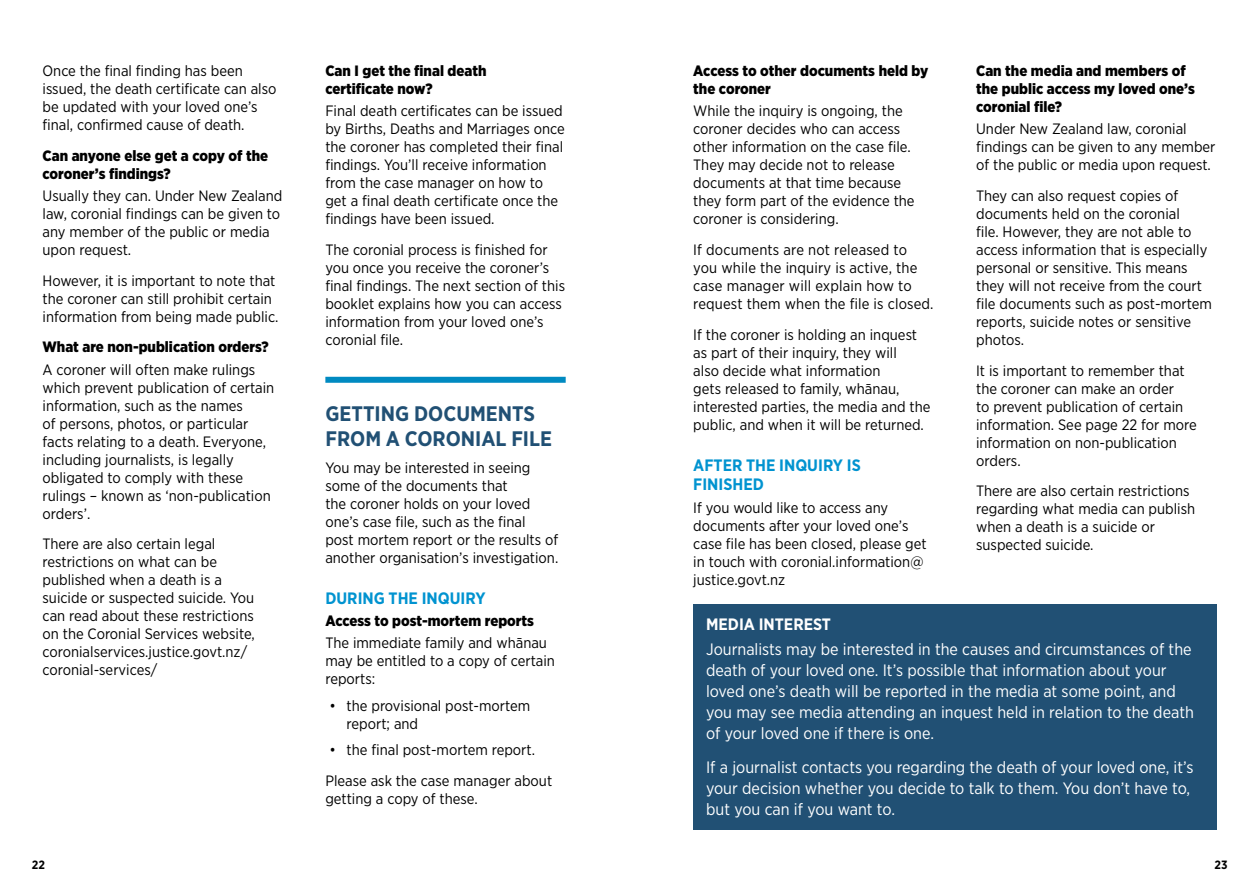
<style>
.page{position:relative;width:1259px;height:893px;background:#fff}
.page>*{position:absolute;margin:0;border:0;box-sizing:border-box;transform-origin:0 0}
.t1{font:700 21px/25.2px "Gotham Narrow";color:#215074}
.t2{font:16.5px/21px "Gotham Narrow";color:#fff}
.t3{font:700 16.5px/19.8px "Gotham Narrow";color:#0093d0}
.t4{font:700 16.5px "Gotham Narrow";color:#fff}
.t5{font:15px/18px "Gotham Narrow";color:#000}
.t6{font:900 15px/18px "Gotham Narrow";color:#000}
.t7{font:700 12px "Gotham Narrow";color:#000}
</style>
<div class="page">
<div style="left:325px;top:377px;width:241px;height:6px;background:#008ac1"></div>
<div style="left:693px;top:604px;width:523px;height:225px;background:#215074"></div>
<p class="t5" style="left:43px;top:61px;width:235px">Once the final finding has been issued, the death certificate can also be updated with your loved one’s final, confirmed cause of death.</p>
<p class="t6" style="left:43px;top:146px;width:227px">Can anyone else get a copy of the coroner’s findings?</p>
<p class="t5" style="left:43px;top:186px;width:241px">Usually they can. Under New Zealand law, coronial findings can be given to any member of the public or media upon request.</p>
<p class="t5" style="left:43px;top:271px;width:238px">However, it is important to note that the coroner can still prohibit certain information from being made public.</p>
<p class="t6" style="left:43px;top:338px;width:228px">What are non-publication orders?</p>
<p class="t5" style="left:43px;top:360px;width:233px">A coroner will often make rulings which prevent publication of certain information, such as the names<br>of persons, photos, or particular facts relating to a death. Everyone, including journalists, is legally obligated to comply with these rulings – known as ‘non-publication orders’.</p>
<p class="t5" style="left:43px;top:535px;width:214px">There are also certain legal restrictions on what can be published when a death is a suicide or suspected suicide. You can read about these restrictions on the Coronial Services website, coronialservices.justice.govt.nz/ coronial-services/</p>
<p class="t6" style="left:325px;top:61px;width:163px">Can I get the final death certificate now?</p>
<p class="t5" style="left:325px;top:101px;width:241px">Final death certificates can be issued by Births, Deaths and Marriages once the coroner has completed their final findings. You’ll receive information from the case manager on how to get a final death certificate once the findings have been issued.</p>
<p class="t5" style="left:325px;top:240px;width:241px">The coronial process is finished for you once you receive the coroner’s final findings. The next section of this booklet explains how you can access information from your loved one’s coronial file.</p>
<h1 class="t1" style="left:325px;top:401px;width:228px">GETTING DOCUMENTS<br>FROM A CORONIAL FILE</h1>
<p class="t5" style="left:325px;top:458px;width:234px">You may be interested in seeing some of the documents that<br>the coroner holds on your loved one’s case file, such as the final<br>post mortem report or the results of another organisation’s investigation.</p>
<p class="t3" style="left:325px;top:588px;width:162px">DURING THE INQUIRY</p>
<p class="t6" style="left:325px;top:612px;width:210px">Access to post-mortem reports</p>
<p class="t5" style="left:325px;top:634px;width:231px">The immediate family and whānau may be entitled to a copy of certain reports:</p>
<p class="t5" style="left:347px;top:696px;width:185px;text-indent:-17px">• the provisional post-mortem report; and</p>
<p class="t5" style="left:325px;top:734px;width:228px;line-height:30.8px">• the final post-mortem report.<br>Please ask the case manager about</p>
<p class="t5" style="left:325px;top:789px;width:154px">getting a copy of these.</p>
<p class="t6" style="left:693px;top:61px;width:237px">Access to other documents held by the coroner</p>
<p class="t5" style="left:693px;top:101px;width:223px">While the inquiry is ongoing, the coroner decides who can access other information on the case file.<br>They may decide not to release documents at that time because they form part of the evidence the coroner is considering.</p>
<p class="t5" style="left:693px;top:240px;width:242px">If documents are not released to you while the inquiry is active, the case manager will explain how to request them when the file is closed.</p>
<p class="t5" style="left:693px;top:325px;width:239px">If the coroner is holding an inquest as part of their inquiry, they will<br>also decide what information<br>gets released to family, whānau, interested parties, the media and the public, and when it will be returned.</p>
<p class="t3" style="left:693px;top:455px;width:169px">AFTER THE INQUIRY IS<br>FINISHED</p>
<p class="t5" style="left:693px;top:498px;width:235px">If you would like to access any documents after your loved one’s case file has been closed, please get in touch with coronial.information@ justice.govt.nz</p>
<p class="t6" style="left:976px;top:61px;width:220px">Can the media and members of the public access my loved one’s coronial file?</p>
<p class="t5" style="left:976px;top:119px;width:241px">Under New Zealand law, coronial findings can be given to any member of the public or media upon request.</p>
<p class="t5" style="left:976px;top:186px;width:237px">They can also request copies of documents held on the coronial<br>file. However, they are not able to access information that is especially personal or sensitive. This means they will not receive from the court file documents such as post-mortem reports, suicide notes or sensitive photos.</p>
<p class="t5" style="left:976px;top:361px;width:222px">It is important to remember that the coroner can make an order<br>to prevent publication of certain information. See page 22 for more information on non-publication orders.</p>
<p class="t5" style="left:976px;top:482px;width:221px">There are also certain restrictions regarding what media can publish when a death is a suicide or suspected suicide.</p>
<p class="t4" style="left:706px;top:613px;width:126px">MEDIA INTEREST</p>
<p class="t2" style="left:706px;top:638px;width:489px">Journalists may be interested in the causes and circumstances of the death of your loved one. It’s possible that information about your loved one’s death will be reported in the media at some point, and you may see media attending an inquest held in relation to the death of your loved one if there is one.</p>
<p class="t2" style="left:706px;top:756px;width:489px">If a journalist contacts you regarding the death of your loved one, it’s your decision whether you decide to talk to them. You don’t have to, but you can if you want to.</p>
<p class="t7" style="left:32px;top:857px;width:15px">22</p>
<p class="t7" style="left:1214px;top:857px;width:15px">23</p>
</div>
